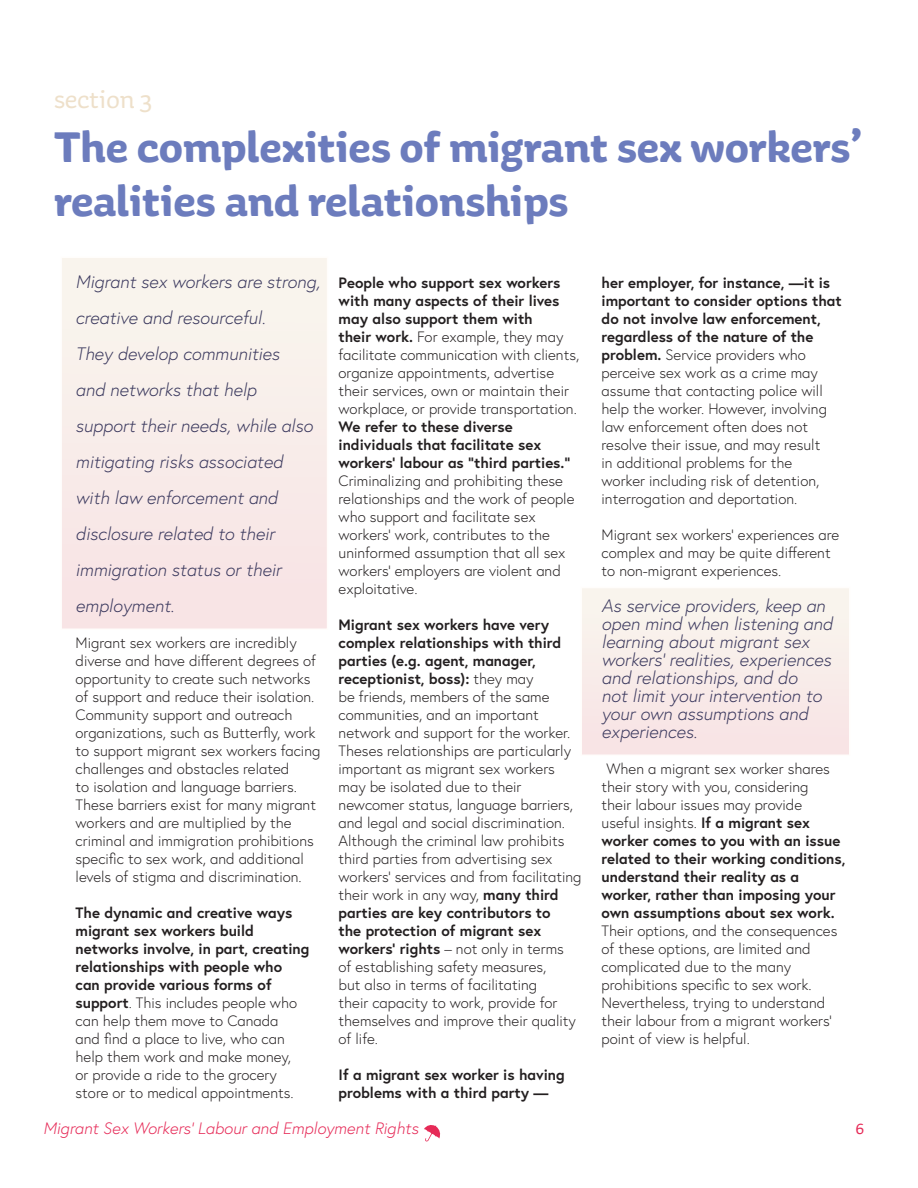
<style>
.page{position:relative;width:918px;height:1188px;background:#fff}
.page>*{position:absolute;margin:0;border:0;box-sizing:border-box;transform-origin:0 0}
.t1{font:700 45px/54px "Aniuk";color:#6c7cbd}
.t2{font:27px "Aniuk";color:#eee0ca}
.t3{font:italic 300 18px/36px "Europa";color:#3b395e}
.t4{font:italic 300 16.5px "Europa";color:#e62a57}
.t5{font:16.5px "Aniuk";color:#e62a57}
.t6{font:300 15px/18px "Europa";color:#231f20}
.t7{font:700 15px/18px "Europa";color:#231f20}
.s1{font-weight:700}
.s2{font-weight:300}
</style>
<div class="page">
<div style="left:61px;top:257px;width:267px;height:372px;background:#f8edea"></div>
<div style="left:60px;top:256px;width:268px;height:374px;border:2px solid #fffaf6"></div>
<div style="left:581px;top:588px;width:269px;height:167px;background:#f8edea"></div>
<div style="left:580px;top:587px;width:270px;height:169px;border:2px solid #fffaf6"></div>
<svg style="left:424px;top:1125px;width:17px;height:17px"></svg>
<h2 class="t2" style="left:54px;top:84px;width:100px">section 3</h2>
<h1 class="t1" style="left:54px;top:120px;width:809px">The complexities of migrant sex workers’ realities and relationships</h1>
<p class="t3" style="left:76px;top:263px;width:246px">Migrant sex workers are strong, creative and resourceful.<br>They develop communities<br>and networks that help support their needs, while also mitigating risks associated with law enforcement and disclosure related to their immigration status or their employment.</p>
<p class="t6" style="left:76px;top:634px;width:246px">Migrant sex workers are incredibly diverse and have different degrees of opportunity to create such networks of support and reduce their isolation.<br>Community support and outreach organizations, such as Butterfly, work to support migrant sex workers facing challenges and obstacles related<br>to isolation and language barriers.<br>These barriers exist for many migrant workers and are multiplied by the criminal and immigration prohibitions specific to sex work, and additional levels of stigma and discrimination.</p>
<p class="t6" style="left:76px;top:904px;width:235px"><span class="s1">The dynamic and creative ways migrant sex workers build networks involve, in part, creating relationships with people who can provide various forms of support</span>. This includes people who can help them move to Canada<br>and find a place to live, who can help them work and make money,<br>or provide a ride to the grocery store or to medical appointments.</p>
<p class="t6" style="left:339px;top:274px;width:242px"><span class="s1">People who support sex workers with many aspects of their lives may also support them with<br>their work.</span> For example, they may facilitate communication with clients, organize appointments, advertise their services, own or maintain their workplace, or provide transportation.</p>
<p class="t7" style="left:339px;top:417px;width:233px">We refer to these diverse individuals that facilitate sex workers’ labour as “third parties.”</p>
<p class="t6" style="left:339px;top:472px;width:237px">Criminalizing and prohibiting these relationships and the work of people who support and facilitate sex workers’ work, contributes to the uninformed assumption that all sex workers’ employers are violent and exploitative.</p>
<p class="t6" style="left:339px;top:616px;width:244px"><span class="s1">Migrant sex workers have very complex relationships with third parties (e.g. agent, manager, receptionist, boss):</span> they may<br>be friends, members of the same communities, and an important network and support for the worker.<br>Theses relationships are particularly important as migrant sex workers may be isolated due to their newcomer status, language barriers, and legal and social discrimination.<br>Although the criminal law prohibits third parties from advertising sex workers’ services and from facilitating their work in any way, <span class="s1">many third parties are key contributors to<br>the protection of migrant sex workers’ rights</span> – not only in terms<br>of establishing safety measures,<br>but also in terms of facilitating<br>their capacity to work, provide for themselves and improve their quality of life.</p>
<p class="t7" style="left:339px;top:1065px;width:228px">If a migrant sex worker is having problems with a third party —</p>
<p class="t6" style="left:602px;top:274px;width:242px"><span class="s1">her employer, for instance, —it is important to consider options that do not involve law enforcement, regardless of the nature of the problem.</span> Service providers who perceive sex work as a crime may assume that contacting police will help the worker. However, involving law enforcement often does not resolve their issue, and may result<br>in additional problems for the<br>worker including risk of detention, interrogation and deportation.</p>
<p class="t6" style="left:602px;top:526px;width:239px">Migrant sex workers’ experiences are complex and may be quite different to non-migrant experiences.</p>
<p class="t3" style="left:602px;top:596px;width:233px;line-height:18px">As service providers, keep an open mind when listening and learning about migrant sex workers’ realities, experiences and relationships, and do<br>not limit your intervention to your own assumptions and experiences.</p>
<p class="t7" style="left:602px;top:759px;width:245px;text-indent:5px"><span class="s2">When a migrant sex worker shares their story with you, considering<br>their labour issues may provide<br>useful insights.</span> If a migrant sex worker comes to you with an issue related to their working conditions, understand their reality as a worker, rather than imposing your own assumptions about sex work.</p>
<p class="t6" style="left:602px;top:922px;width:237px">Their options, and the consequences of these options, are limited and complicated due to the many prohibitions specific to sex work.<br>Nevertheless, trying to understand their labour from a migrant workers’ point of view is helpful.</p>
<p class="t4" style="left:43px;top:1118px;width:377px">Migrant Sex Workers’ Labour and Employment Rights</p>
<p class="t5" style="left:856px;top:1119px;width:10px">6</p>
</div>
